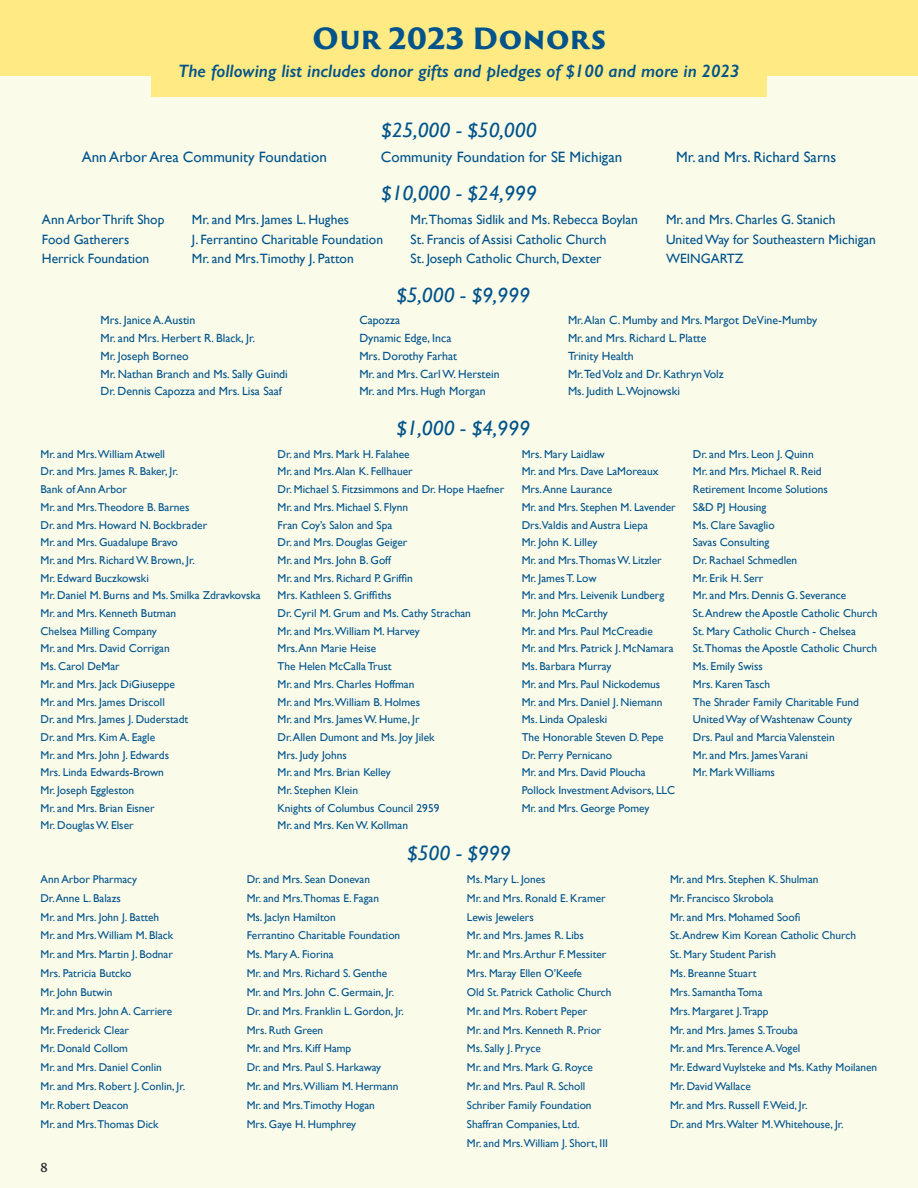
<style>
.page{position:relative;width:918px;height:1188px;background:#fff}
.page>*{position:absolute;margin:0;border:0;box-sizing:border-box;transform-origin:0 0}
.t1{font:900 28.5px "Trajan Sans Pro";color:#00538b}
.t2{font:italic 21px "Gill Sans";color:#00538b}
.t3{font:italic 600 18px "Gill Sans";color:#00538b}
.t4{font:15px "Gill Sans";color:#00538b}
.t5{font:13.5px/19.5px "Gill Sans";color:#00538b}
.t6{font:600 12px "Trajan Sans Pro";color:#302f31}
.t7{font:11.85px/18px "Gill Sans";color:#00538b}
.t8{font:11.4px/17.7px "Gill Sans";color:#00538b}
</style>
<div class="page">
<div style="left:0;top:76px;width:918px;height:1112px;background:#fbfbea"></div>
<div style="left:0;top:0;width:918px;height:76px;background:#ffea83"></div>
<hr style="left:917px;top:0;width:1px;height:76px;background:#b6dae5">
<div style="left:151px;top:64px;width:616px;height:33px;background:#ffea83"></div>
<h1 class="t1" style="left:312px;top:23px;width:295px">Our 2023 Donors</h1>
<h3 class="t3" style="left:178px;top:64px;width:563px">The following list includes donor gifts and pledges of $100 and more in 2023</h3>
<h2 class="t2" style="left:381px;top:121px;width:157px">$25,000 - $50,000</h2>
<h3 class="t4" style="left:82px;top:151px;width:247px">Ann Arbor Area Community Foundation</h3>
<h3 class="t4" style="left:381px;top:151px;width:243px">Community Foundation for SE Michigan</h3>
<h3 class="t4" style="left:676px;top:151px;width:162px">Mr. and Mrs. Richard Sarns</h3>
<h2 class="t2" style="left:381px;top:184px;width:157px">$10,000 - $24,999</h2>
<p class="t5" style="left:42px;top:211px;width:124px">Ann Arbor Thrift Shop<br>Food Gatherers<br>Herrick Foundation</p>
<p class="t5" style="left:192px;top:210px;width:193px">Mr. and Mrs. James L. Hughes<br>J. Ferrantino Charitable Foundation<br>Mr. and Mrs.Timothy J. Patton</p>
<p class="t5" style="left:411px;top:210px;width:229px">Mr.Thomas Sidlik and Ms. Rebecca Boylan<br>St. Francis of Assisi Catholic Church<br>St. Joseph Catholic Church, Dexter</p>
<p class="t5" style="left:666px;top:211px;width:211px">Mr. and Mrs. Charles G. Stanich<br>United Way for Southeastern Michigan<br>WEINGARTZ</p>
<h2 class="t2" style="left:396px;top:287px;width:135px">$5,000 - $9,999</h2>
<p class="t7" style="left:100px;top:312px;width:189px">Mrs. Janice A. Austin<br>Mr. and Mrs. Herbert R. Black, Jr.<br>Mr. Joseph Borneo<br>Mr. Nathan Branch and Ms. Sally Guindi<br>Dr. Dennis Capozza and Mrs. Lisa Saaf</p>
<p class="t7" style="left:359px;top:312px;width:142px">Capozza<br>Dynamic Edge, Inca<br>Mrs. Dorothy Farhat<br>Mr. and Mrs. Carl W. Herstein<br>Mr. and Mrs. Hugh Morgan</p>
<p class="t7" style="left:568px;top:311px;width:251px">Mr. Alan C. Mumby and Mrs. Margot DeVine-Mumby<br>Mr. and Mrs. Richard L. Platte<br>Trinity Health<br>Mr.Ted Volz and Dr. Kathryn Volz<br>Ms. Judith L.Wojnowski</p>
<h2 class="t2" style="left:396px;top:419px;width:135px">$1,000 - $4,999</h2>
<p class="t8" style="left:40px;top:446px;width:222px">Mr. and Mrs.William Atwell<br>Dr. and Mrs. James R. Baker, Jr.<br>Bank of Ann Arbor<br>Mr. and Mrs.Theodore B. Barnes<br>Dr. and Mrs. Howard N. Bockbrader<br>Mr. and Mrs. Guadalupe Bravo<br>Mr. and Mrs. Richard W. Brown, Jr.<br>Mr. Edward Buczkowski<br>Mr. Daniel M. Burns and Ms. Smilka Zdravkovska<br>Mr. and Mrs. Kenneth Butman<br>Chelsea Milling Company<br>Mr. and Mrs. David Corrigan<br>Ms. Carol DeMar<br>Mr. and Mrs. Jack DiGiuseppe<br>Mr. and Mrs. James Driscoll<br>Dr. and Mrs. James J. Duderstadt<br>Dr. and Mrs. Kim A. Eagle<br>Mr. and Mrs. John J. Edwards<br>Mrs. Linda Edwards-Brown<br>Mr. Joseph Eggleston<br>Mr. and Mrs. Brian Eisner<br>Mr. Douglas W. Elser</p>
<p class="t8" style="left:277px;top:446px;width:228px">Dr. and Mrs. Mark H. Falahee<br>Mr. and Mrs. Alan K. Fellhauer<br>Dr. Michael S. Fitzsimmons and Dr. Hope Haefner<br>Mr. and Mrs. Michael S. Flynn<br>Fran Coy’s Salon and Spa<br>Dr. and Mrs. Douglas Geiger<br>Mr. and Mrs. John B. Goff<br>Mr. and Mrs. Richard P. Griffin<br>Mrs. Kathleen S. Griffiths<br>Dr. Cyril M. Grum and Ms. Cathy Strachan<br>Mr. and Mrs.William M. Harvey<br>Mrs. Ann Marie Heise<br>The Helen McCalla Trust<br>Mr. and Mrs. Charles Hoffman<br>Mr. and Mrs.William B. Holmes<br>Mr. and Mrs. James W. Hume, Jr<br>Dr. Allen Dumont and Ms. Joy Jilek<br>Mrs. Judy Johns<br>Mr. and Mrs. Brian Kelley<br>Mr. Stephen Klein<br>Knights of Columbus Council 2959<br>Mr. and Mrs. Ken W. Kollman</p>
<p class="t8" style="left:522px;top:445px;width:156px">Mrs. Mary Laidlaw<br>Mr. and Mrs. Dave LaMoreaux<br>Mrs. Anne Laurance<br>Mr. and Mrs. Stephen M. Lavender<br>Drs.Valdis and Austra Liepa<br>Mr. John K. Lilley<br>Mr. and Mrs.Thomas W. Litzler<br>Mr. James T. Low<br>Mr. and Mrs. Leivenik Lundberg<br>Mr. John McCarthy<br>Mr. and Mrs. Paul McCreadie<br>Mr. and Mrs. Patrick J. McNamara<br>Ms. Barbara Murray<br>Mr. and Mrs. Paul Nickodemus<br>Mr. and Mrs. Daniel J. Niemann<br>Ms. Linda Opaleski<br>The Honorable Steven D. Pepe<br>Dr. Perry Pernicano<br>Mr. and Mrs. David Ploucha<br>Pollock Investment Advisors, LLC<br>Mr. and Mrs. George Pomey</p>
<p class="t8" style="left:693px;top:445px;width:186px">Dr. and Mrs. Leon J. Quinn<br>Mr. and Mrs. Michael R. Reid<br>Retirement Income Solutions<br>S&amp;D PJ Housing<br>Ms. Clare Savaglio<br>Savas Consulting<br>Dr. Rachael Schmedlen<br>Mr. Erik H. Serr<br>Mr. and Mrs. Dennis G. Severance<br>St. Andrew the Apostle Catholic Church<br>St. Mary Catholic Church - Chelsea<br>St.Thomas the Apostle Catholic Church<br>Ms. Emily Swiss<br>Mrs. Karen Tasch<br>The Shrader Family Charitable Fund<br>United Way of Washtenaw County<br>Drs. Paul and Marcia Valenstein<br>Mr. and Mrs. James Varani<br>Mr. Mark Williams</p>
<h2 class="t2" style="left:407px;top:844px;width:105px">$500 - $999</h2>
<p class="t8" style="left:40px;top:870px;width:146px;line-height:18.9px">Ann Arbor Pharmacy<br>Dr. Anne L. Balazs<br>Mr. and Mrs. John J. Batteh<br>Mr. and Mrs.William M. Black<br>Mr. and Mrs. Martin J. Bodnar<br>Mrs. Patricia Butcko<br>Mr. John Butwin<br>Mr. and Mrs. John A. Carriere<br>Mr. Frederick Clear<br>Mr. Donald Collom<br>Mr. and Mrs. Daniel Conlin<br>Mr. and Mrs. Robert J. Conlin, Jr.<br>Mr. Robert Deacon<br>Mr. and Mrs.Thomas Dick</p>
<p class="t8" style="left:247px;top:870px;width:159px;line-height:18.9px">Dr. and Mrs. Sean Donevan<br>Mr. and Mrs.Thomas E. Fagan<br>Ms. Jaclyn Hamilton<br>Ferrantino Charitable Foundation<br>Ms. Mary A. Fiorina<br>Mr. and Mrs. Richard S. Genthe<br>Mr. and Mrs. John C. Germain, Jr.<br>Dr. and Mrs. Franklin L. Gordon, Jr.<br>Mrs. Ruth Green<br>Mr. and Mrs. Kiff Hamp<br>Dr. and Mrs. Paul S. Harkaway<br>Mr. and Mrs.William M. Hermann<br>Mr. and Mrs.Timothy Hogan<br>Mrs. Gaye H. Humphrey</p>
<p class="t8" style="left:467px;top:869px;width:146px;line-height:18.9px">Ms. Mary L. Jones<br>Mr. and Mrs. Ronald E. Kramer<br>Lewis Jewelers<br>Mr. and Mrs. James R. Libs<br>Mr. and Mrs. Arthur F. Messiter<br>Mrs. Maray Ellen O’Keefe<br>Old St. Patrick Catholic Church<br>Mr. and Mrs. Robert Peper<br>Mr. and Mrs. Kenneth R. Prior<br>Ms. Sally J. Pryce<br>Mr. and Mrs. Mark G. Royce<br>Mr. and Mrs. Paul R. Scholl<br>Schriber Family Foundation<br>Shaffran Companies, Ltd.<br>Mr. and Mrs.William J. Short, III</p>
<p class="t8" style="left:670px;top:870px;width:209px;line-height:18.9px">Mr. and Mrs. Stephen K. Shulman<br>Mr. Francisco Skrobola<br>Mr. and Mrs. Mohamed Soofi<br>St. Andrew Kim Korean Catholic Church<br>St. Mary Student Parish<br>Ms. Breanne Stuart<br>Mrs. Samantha Toma<br>Mrs. Margaret J.Trapp<br>Mr. and Mrs. James S.Trouba<br>Mr. and Mrs.Terence A.Vogel<br>Mr. Edward Vuylsteke and Ms. Kathy Moilanen<br>Mr. David Wallace<br>Mr. and Mrs. Russell F.Weid, Jr.<br>Dr. and Mrs.Walter M.Whitehouse, Jr.</p>
<p class="t6" style="left:40px;top:1161px;width:9px">8</p>
</div>
